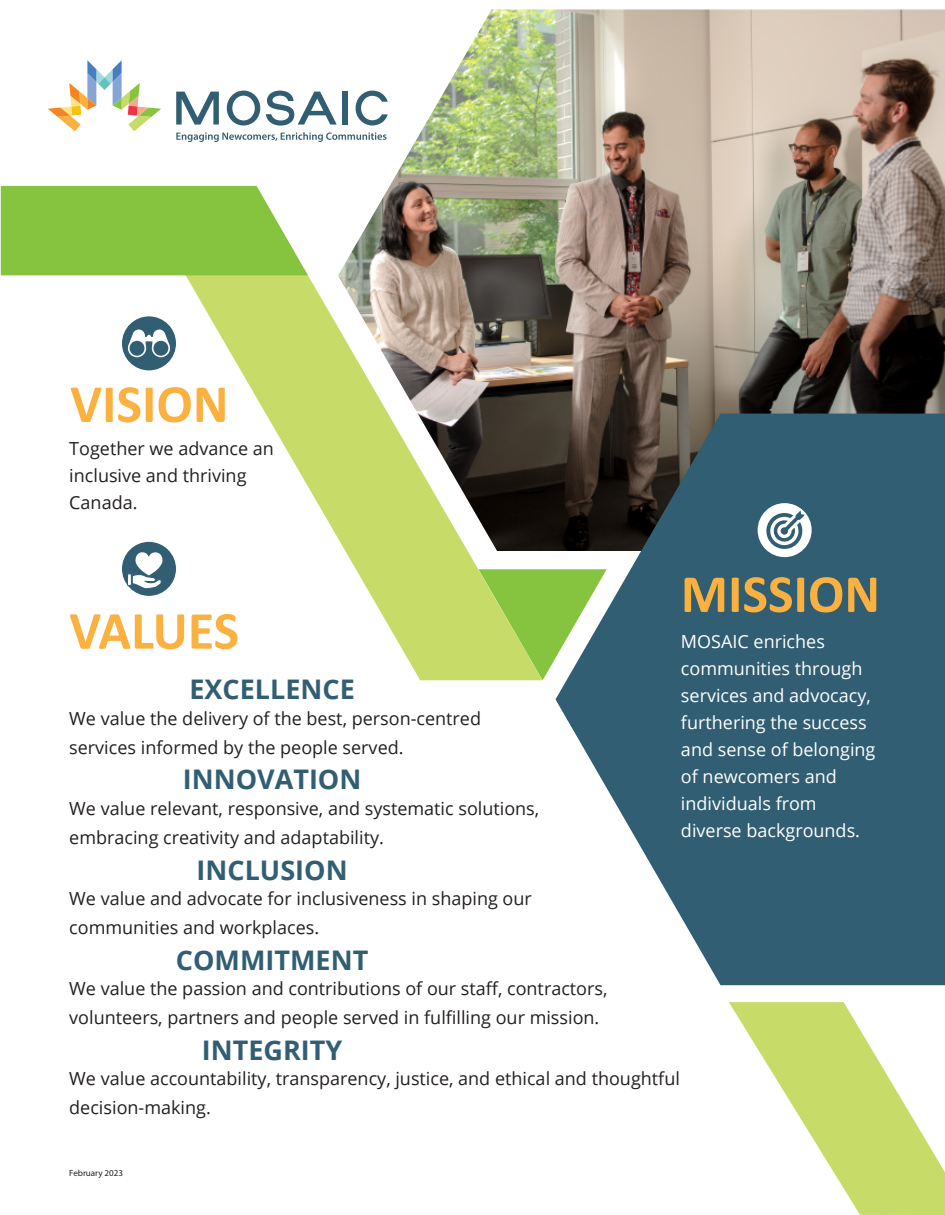
<style>
.page{position:relative;width:945px;height:1215px;background:#fff}
.page>*{position:absolute;margin:0;border:0;box-sizing:border-box;transform-origin:0 0}
.t1{font:700 54px "Calibri";color:#fbb13f}
.t2{font:700 27px "Open Sans";color:#315e72}
.t3{font:18px/28.5px "Open Sans";color:#231f20}
.t4{font:18px/27px "Open Sans";color:#fff}
.t5{font:9px "Myriad Pro";color:#231f20}
</style>
<div class="page">
<img style="left:342px;top:9px;width:603px;height:542px">
<svg style="left:543px;top:569px;width:12px;height:111px"></svg>
<svg style="left:729px;top:1002px;width:216px;height:213px;fill:#c7dc68"></svg>
<svg style="left:555px;top:414px;width:390px;height:571px;fill:#315e72"></svg>
<div style="left:758px;top:503px;width:54px;height:54px;background:#fff;border-radius:50%"></div>
<svg style="left:764px;top:510px;width:41px;height:41px"></svg>
<div style="left:122px;top:316px;width:54px;height:54px;background:#315e72;border-radius:50%"></div>
<svg style="left:128px;top:330px;width:42px;height:27px"></svg>
<svg style="left:182px;top:269px;width:361px;height:411px"></svg>
<svg style="left:1px;top:186px;width:307px;height:89px"></svg>
<svg style="left:227px;top:91px;width:33px;height:35px"></svg>
<div style="left:343px;top:91px;width:5px;height:34px;background:#315e72"></div>
<svg style="left:356px;top:91px;width:32px;height:35px"></svg>
<svg style="left:176px;top:92px;width:43px;height:33px"></svg>
<svg style="left:266px;top:91px;width:71px;height:35px"></svg>
<svg style="left:48px;top:60px;width:113px;height:71px"></svg>
<svg style="left:176px;top:132px;width:211px;height:10px"></svg>
<div style="left:122px;top:542px;width:54px;height:54px;background:#315e72;border-radius:50%"></div>
<svg style="left:127px;top:552px;width:36px;height:38px"></svg>
<h1 class="t1" style="left:70px;top:366px;width:160px">VISION</h1>
<p class="t3" style="left:69px;top:435px;width:206px;line-height:27px">Together we advance an inclusive and thriving<br>Canada.</p>
<h1 class="t1" style="left:69px;top:593px;width:171px">VALUES</h1>
<h2 class="t2" style="left:189px;top:670px;width:167px">EXCELLENCE</h2>
<p class="t3" style="left:69px;top:704px;width:413px">We value the delivery of the best, person-centred services informed by the people served.</p>
<h2 class="t2" style="left:183px;top:761px;width:180px">INNOVATION</h2>
<p class="t3" style="left:69px;top:794px;width:472px">We value relevant, responsive, and systematic solutions, embracing creativity and adaptability.</p>
<h2 class="t2" style="left:197px;top:851px;width:153px">INCLUSION</h2>
<p class="t3" style="left:69px;top:884px;width:464px">We value and advocate for inclusiveness in shaping our communities and workplaces.</p>
<h2 class="t2" style="left:176px;top:941px;width:194px">COMMITMENT</h2>
<p class="t3" style="left:69px;top:974px;width:540px">We value the passion and contributions of our staff, contractors, volunteers, partners and people served in fulfilling our mission.</p>
<h2 class="t2" style="left:202px;top:1031px;width:142px">INTEGRITY</h2>
<h1 class="t1" style="left:681px;top:556px;width:201px">MISSION</h1>
<p class="t4" style="left:681px;top:628px;width:196px">MOSAIC enriches communities through services and advocacy, furthering the success and sense of belonging of newcomers and individuals from diverse backgrounds.</p>
<p class="t3" style="left:69px;top:1064px;width:612px">We value accountability, transparency, justice, and ethical and thoughtful decision-making.</p>
<p class="t5" style="left:69px;top:1167px;width:55px">February 2023</p>
</div>
